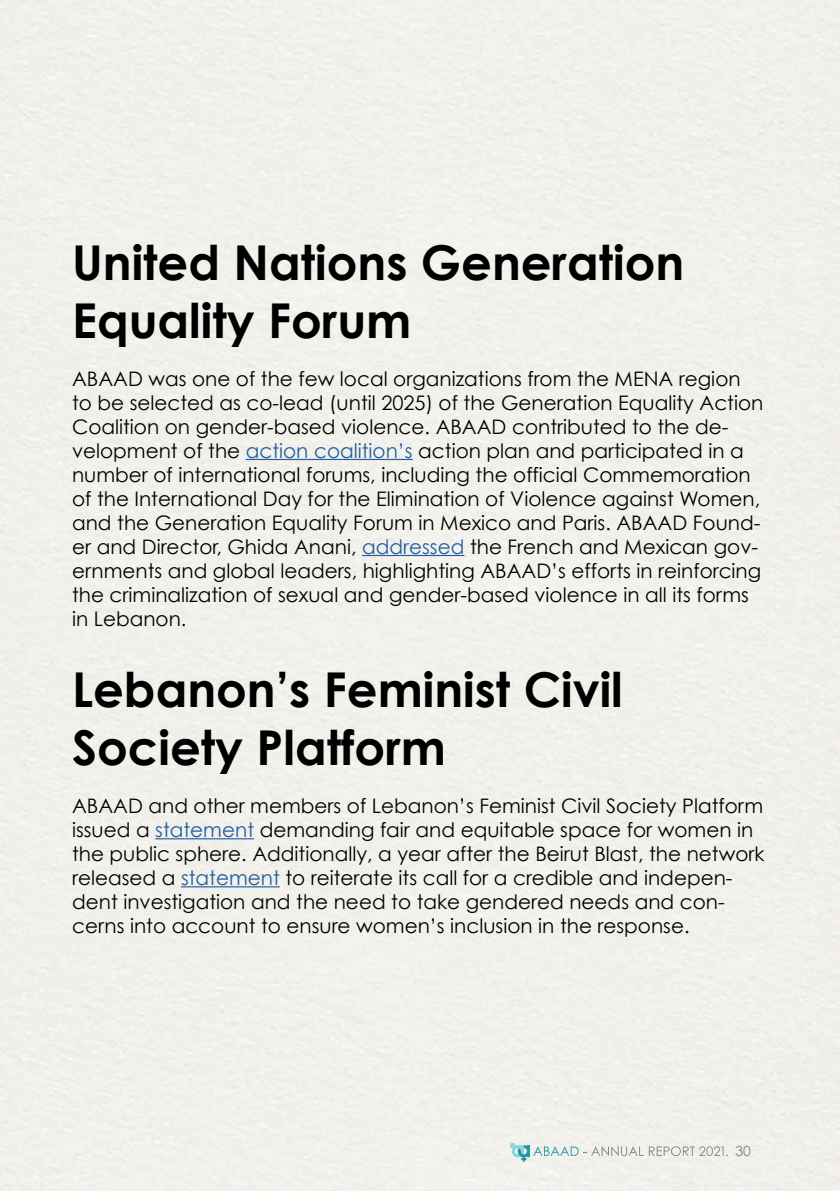
<style>
.page{position:relative;width:840px;height:1191px;background:#fff}
.page>*{position:absolute;margin:0;border:0;box-sizing:border-box;transform-origin:0 0}
.t1{font:700 48px/57.6px "Century Gothic";color:#000}
.t2{font:20px/24px "Century Gothic";color:#000}
.t3{font:14px "Century Gothic";color:#808285}
.s1{color:#215e9e}
</style>
<div class="page">
<div style="left:0;top:0;width:839px;height:1191px;background:#f2f0eb"></div>
<svg style="left:510px;top:1143px;width:217px;height:18px;background:#d9e1de"></svg>
<hr style="left:246px;top:459px;width:166px;height:1px;background:#215e9e">
<hr style="left:362px;top:555px;width:102px;height:1px;background:#215e9e">
<hr style="left:155px;top:838px;width:99px;height:1px;background:#215e9e">
<hr style="left:181px;top:886px;width:99px;height:1px;background:#215e9e">
<img style="left:0;top:689px;width:1px;height:502px">
<h1 class="t1" style="left:72px;top:232px;width:613px">United Nations Generation<br>Equality Forum</h1>
<p class="t2" style="left:72px;top:366px;width:692px">ABAAD was one of the few local organizations from the MENA region to be selected as co-lead (until 2025) of the Generation Equality Action Coalition on gender-based violence. ABAAD contributed to the de&shy;velopment of the <span class="s1">action coalition’s</span> action plan and participated in a number of international forums, including the official Commemoration of the International Day for the Elimination of Violence against Women, and the Generation Equality Forum in Mexico and Paris. ABAAD Found&shy;er and Director, Ghida Anani, <span class="s1">addressed</span> the French and Mexican gov&shy;ernments and global leaders, highlighting ABAAD’s efforts in reinforcing the criminalization of sexual and gender-based violence in all its forms in Lebanon.</p>
<h1 class="t1" style="left:72px;top:660px;width:552px">Lebanon’s Feminist Civil<br>Society Platform</h1>
<p class="t2" style="left:72px;top:793px;width:693px">ABAAD and other members of Lebanon’s Feminist Civil Society Platform issued a <span class="s1">statement</span> demanding fair and equitable space for women in the public sphere. Additionally, a year after the Beirut Blast, the network released a <span class="s1">statement</span> to reiterate its call for a credible and indepen&shy;dent investigation and the need to take gendered needs and con&shy;cerns into account to ensure women’s inclusion in the response.</p>
<p class="t3" style="left:735px;top:1142px;width:17px">30</p>
</div>
